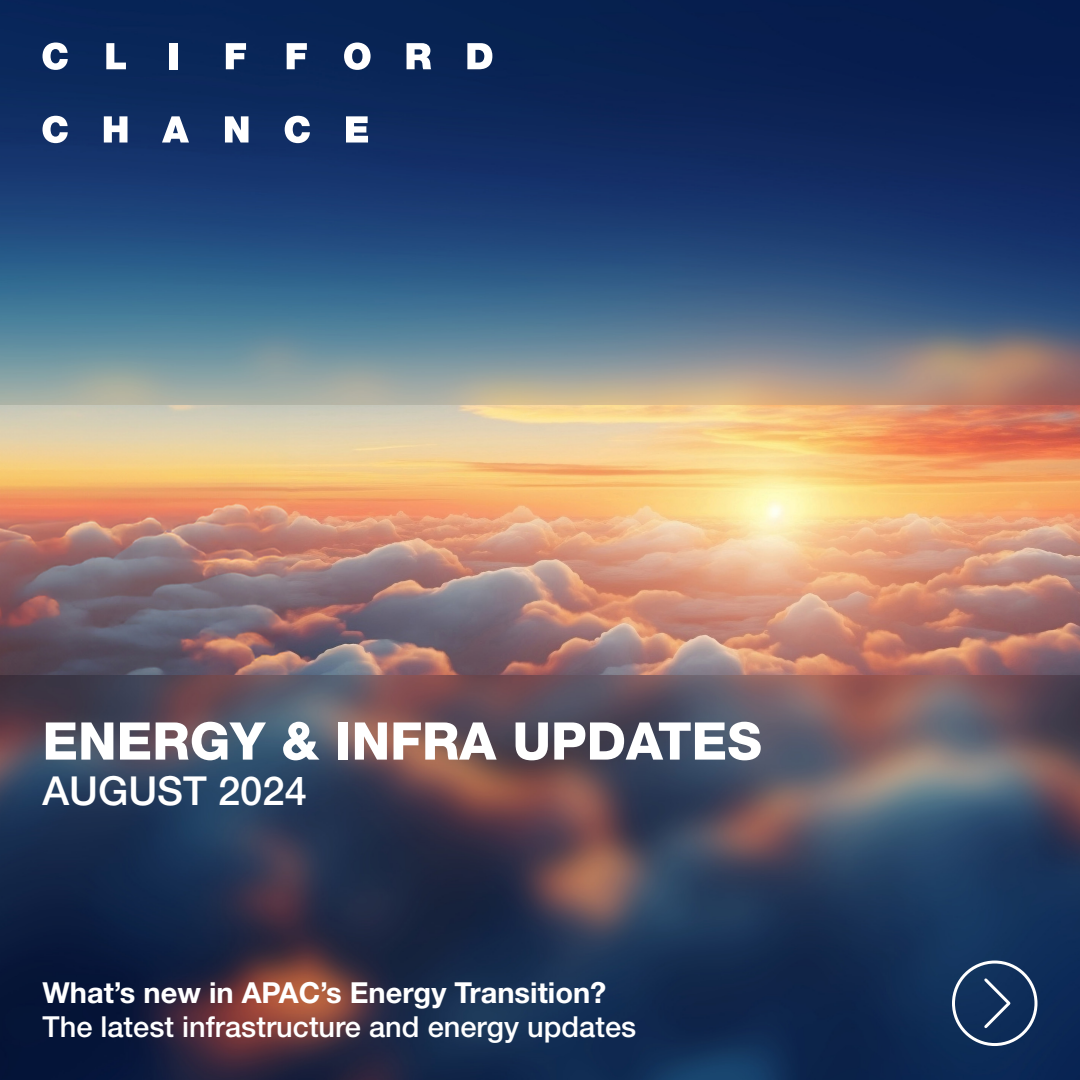
<style>
.page{position:relative;width:1080px;height:1080px;background:#fff}
.page>*{position:absolute;margin:0;border:0;box-sizing:border-box;transform-origin:0 0}
.Instagram_heading{font:800 52px "Helvetica Neue LT Std";color:#fff}
.Instagram_heading-2{font:500 40px "Helvetica Neue LT Std";color:#fff}
.Instagram___Find_out_more{font:500 29px "Helvetica Neue LT Std";color:#fff}
.Instagram___Find_out_more-2{font:700 29px "Helvetica Neue LT Std";color:#fff}
</style>
<div class="page">
<img style="left:0;top:0;width:1080px;height:1080px">
<svg style="left:43px;top:43px;width:25px;height:27px"></svg>
<svg style="left:106px;top:43px;width:20px;height:26px"></svg>
<div style="left:170px;top:43px;width:8px;height:26px;background:#fff"></div>
<svg style="left:226px;top:43px;width:20px;height:26px"></svg>
<svg style="left:287px;top:43px;width:20px;height:26px"></svg>
<svg style="left:344px;top:43px;width:27px;height:27px"></svg>
<svg style="left:407px;top:43px;width:24px;height:26px"></svg>
<svg style="left:467px;top:43px;width:25px;height:26px"></svg>
<svg style="left:43px;top:116px;width:25px;height:27px"></svg>
<svg style="left:104px;top:116px;width:23px;height:27px"></svg>
<svg style="left:162px;top:116px;width:27px;height:27px"></svg>
<svg style="left:225px;top:116px;width:23px;height:27px"></svg>
<svg style="left:285px;top:116px;width:25px;height:27px"></svg>
<svg style="left:346px;top:116px;width:22px;height:27px"></svg>
<img style="left:0;top:405px;width:1080px;height:270px">
<div style="left:952px;top:961px;width:86px;height:85px;border:3px solid #fff;border-radius:50%"></div>
<svg style="left:982px;top:976px;width:31px;height:55px;background:#2b466d"></svg>
<p class="Instagram_heading" style="left:43px;top:710px;width:721px">ENERGY &amp; INFRA UPDATES</p>
<p class="Instagram_heading-2" style="left:43px;top:767px;width:266px">AUGUST 2024</p>
<p class="Instagram___Find_out_more-2" style="left:43px;top:975px;width:565px">What’s new in APAC’s Energy Transition?</p>
<p class="Instagram___Find_out_more" style="left:43px;top:1010px;width:595px">The latest infrastructure and energy updates</p>
</div>
